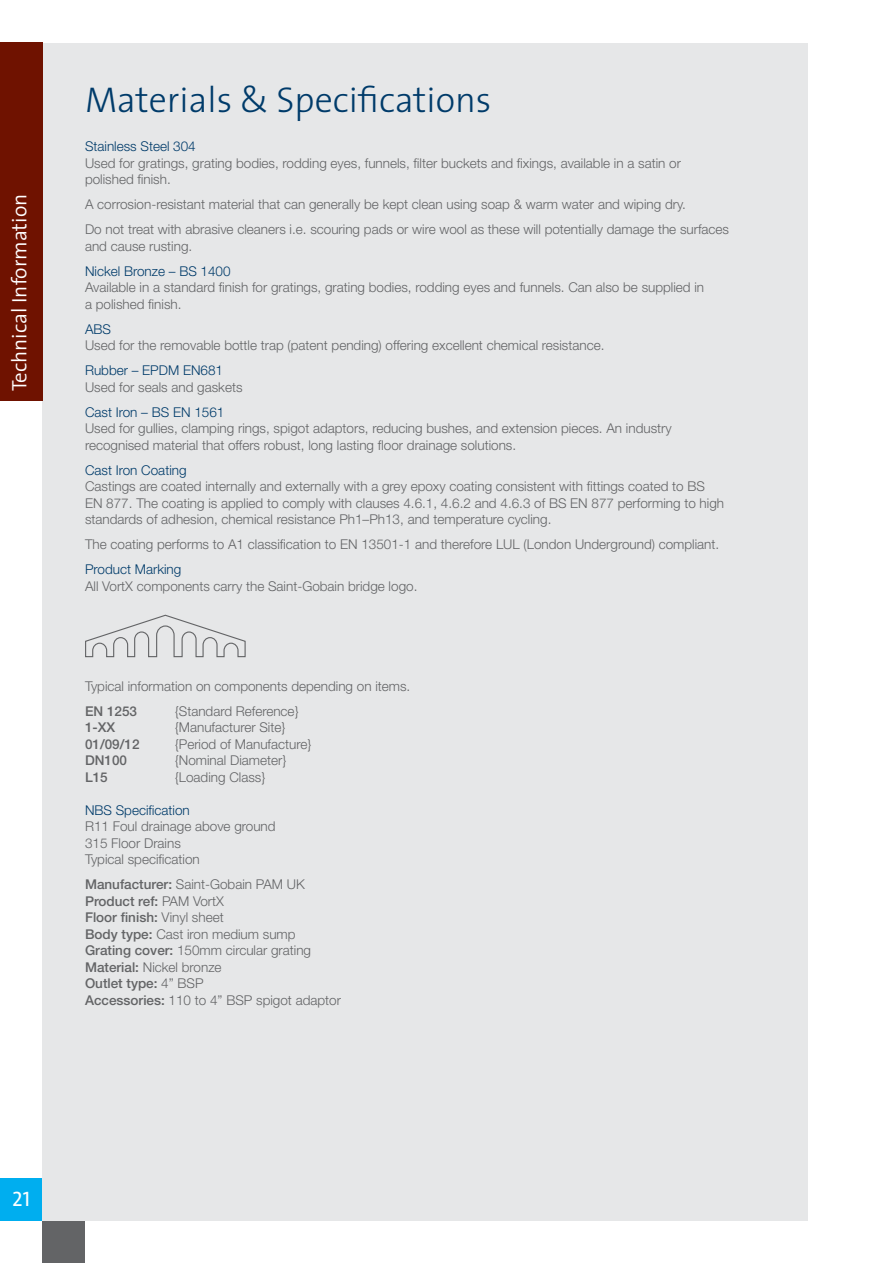
<style>
.page{position:relative;width:893px;height:1263px;background:#fff}
.page>*{position:absolute;margin:0;border:0;box-sizing:border-box;transform-origin:0 0}
.t1{font:300 36px "The Sans";color:#003b6a}
.t2{font:300 21px "The Sans";color:#fff}
.t3{font:21px "The Sans Caps";color:#fff}
.t4{font:300 13.5px/16.5px "Helvetica Neue";color:#636466}
.t5{font:300 13.5px "Helvetica Neue";color:#003b6a}
.t6{font:500 13.5px "Helvetica Neue";color:#636466}
.s1{font-weight:500}
</style>
<div class="page">
<div style="left:43px;top:1220px;width:42px;height:43px;background:#636466"></div>
<div style="left:0;top:1178px;width:43px;height:42px;background:#00aeef"></div>
<div style="left:43px;top:43px;width:765px;height:1177px;background:#e6e7e8"></div>
<div style="left:0;top:43px;width:43px;height:358px;background:#6f1200"></div>
<svg style="left:85px;top:614px;width:161px;height:44px"></svg>
<h2 class="t2" style="left:2px;top:391px;width:199px;rotate:-90deg">Technical Information</h2>
<h1 class="t1" style="left:85px;top:70px;width:408px">Materials &amp; Specifications</h1>
<p class="t5" style="left:85px;top:138px;width:112px">Stainless Steel 304</p>
<p class="t4" style="left:85px;top:154px;width:597px">Used for gratings, grating bodies, rodding eyes, funnels, filter buckets and fixings, available in a satin or polished finish.</p>
<p class="t4" style="left:85px;top:191px;width:645px;line-height:25px">A corrosion-resistant material that can generally be kept clean using soap &amp; warm water and wiping dry.<br>Do not treat with abrasive cleaners i.e. scouring pads or wire wool as these will potentially damage the surfaces</p>
<p class="t4" style="left:85px;top:237px;width:109px">and cause rusting.</p>
<p class="t5" style="left:85px;top:263px;width:147px">Nickel Bronze – BS 1400</p>
<p class="t4" style="left:85px;top:279px;width:621px">Available in a standard finish for gratings, grating bodies, rodding eyes and funnels. Can also be supplied in a polished finish.</p>
<p class="t5" style="left:85px;top:321px;width:28px">ABS</p>
<p class="t4" style="left:85px;top:337px;width:521px">Used for the removable bottle trap (patent pending) offering excellent chemical resistance.</p>
<p class="t5" style="left:85px;top:362px;width:140px">Rubber – EPDM EN681</p>
<p class="t4" style="left:85px;top:378px;width:159px">Used for seals and gaskets</p>
<p class="t5" style="left:85px;top:404px;width:141px">Cast Iron – BS EN 1561</p>
<p class="t4" style="left:85px;top:420px;width:588px">Used for gullies, clamping rings, spigot adaptors, reducing bushes, and extension pieces. An industry recognised material that offers robust, long lasting floor drainage solutions.</p>
<p class="t5" style="left:85px;top:462px;width:103px">Cast Iron Coating</p>
<p class="t4" style="left:85px;top:478px;width:641px">Castings are coated internally and externally with a grey epoxy coating consistent with fittings coated to BS<br>EN 877. The coating is applied to comply with clauses 4.6.1, 4.6.2 and 4.6.3 of BS EN 877 performing to high standards of adhesion, chemical resistance Ph1–Ph13, and temperature cycling.</p>
<p class="t4" style="left:85px;top:536px;width:636px">The coating performs to A1 classification to EN 13501-1 and therefore LUL (London Underground) compliant.</p>
<p class="t5" style="left:85px;top:561px;width:98px">Product Marking</p>
<p class="t4" style="left:85px;top:577px;width:334px">All VortX components carry the Saint-Gobain bridge logo.</p>
<p class="t4" style="left:85px;top:677px;width:327px">Typical information on components depending on items.</p>
<p class="t6" style="left:85px;top:703px;width:54px">EN 1253</p>
<p class="t4" style="left:174px;top:702px;width:126px">{Standard Reference}</p>
<p class="t6" style="left:85px;top:719px;width:32px">1-XX</p>
<p class="t4" style="left:174px;top:719px;width:113px">{Manufacturer Site}</p>
<p class="t6" style="left:85px;top:736px;width:56px">01/09/12</p>
<p class="t4" style="left:174px;top:735px;width:139px">{Period of Manufacture}</p>
<p class="t6" style="left:85px;top:752px;width:44px">DN100</p>
<p class="t4" style="left:174px;top:752px;width:114px">{Nominal Diameter}</p>
<p class="t6" style="left:85px;top:769px;width:24px">L15</p>
<p class="t4" style="left:174px;top:768px;width:93px">{Loading Class}</p>
<p class="t5" style="left:85px;top:802px;width:106px">NBS Specification</p>
<p class="t4" style="left:85px;top:818px;width:192px">R11 Foul drainage above ground<br>315 Floor Drains<br>Typical specification</p>
<p class="t4" style="left:85px;top:876px;width:257px"><span class="s1">Manufacturer:</span> Saint-Gobain PAM UK<br><span class="s1">Product ref:</span> PAM VortX<br><span class="s1">Floor finish:</span> Vinyl sheet<br><span class="s1">Body type:</span> Cast iron medium sump<br><span class="s1">Grating cover:</span> 150mm circular grating<br><span class="s1">Material:</span> Nickel bronze<br><span class="s1">Outlet type:</span> 4” BSP<br><span class="s1">Accessories:</span> 110 to 4” BSP spigot adaptor</p>
<h2 class="t3" style="left:12px;top:1181px;width:19px">21</h2>
</div>
